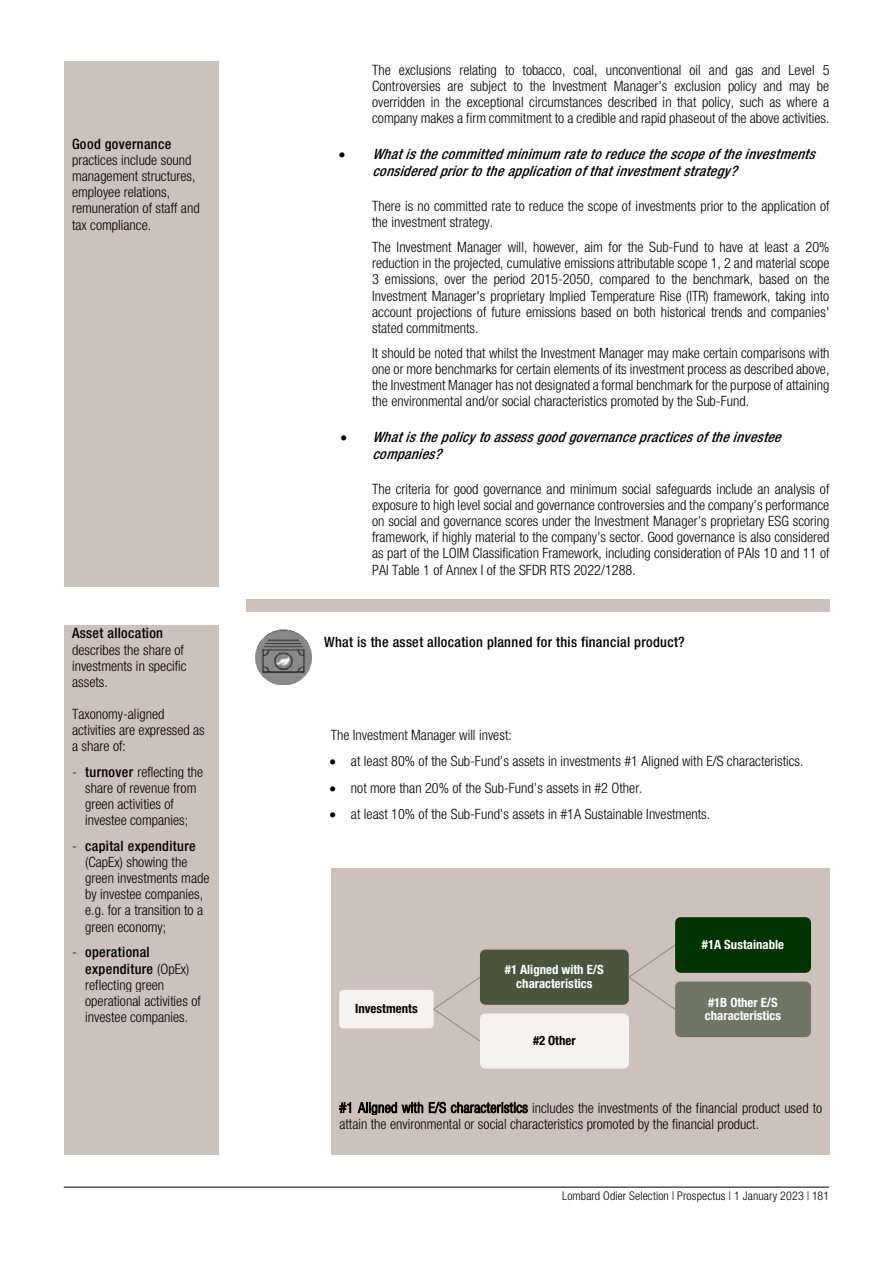
<style>
.page{position:relative;width:893px;height:1263px;background:#fff}
.page>*{position:absolute;margin:0;border:0;box-sizing:border-box;transform-origin:0 0}
.t1{font:300 condensed 14.25px/16.2px "Helvetica Neue LT Std";color:#000}
.t2{font:italic 500 condensed 14.25px/17.4px "Helvetica Neue LT Std";color:#000}
.t3{font:500 condensed 14.25px "Helvetica Neue LT Std";letter-spacing:.025em;color:#000}
.t4{font:700 condensed 12.75px/13.5px "Helvetica Neue LT Std";color:#fff;text-align:center}
.t5{font:700 condensed 12.75px "Helvetica Neue LT Std";color:#000}
.t6{font:300 condensed 12px "Helvetica Neue LT Std";letter-spacing:.01em;color:#000}
.s1{font-weight:500}
</style>
<div class="page">
<hr style="left:64px;top:1187px;width:765px;height:1px;background:#000">
<div style="left:64px;top:62px;width:154px;height:73px;background:#ccc2bb"></div>
<div style="left:64px;top:135px;width:154px;height:337px;background:#ccc2bb"></div>
<div style="left:64px;top:472px;width:154px;height:114px;background:#ccc2bb"></div>
<div style="left:246px;top:599px;width:583px;height:13px;background:#ccc2bb"></div>
<div style="left:64px;top:625px;width:154px;height:529px;background:#ccc2bb"></div>
<div style="left:331px;top:869px;width:499px;height:221px;background:#ccc2bb"></div>
<div style="left:331px;top:1090px;width:499px;height:64px;background:#ccc2bb"></div>
<img style="left:256px;top:629px;width:55px;height:56px">
<div style="left:339px;top:990px;width:95px;height:38px;background:#f5f3f1;border-radius:4px"></div>
<div style="left:480px;top:949px;width:149px;height:56px;background:#4a553d;border-radius:6px"></div>
<div style="left:675px;top:917px;width:136px;height:56px;background:#030;border-radius:6px"></div>
<svg style="left:628px;top:944px;width:48px;height:66px"></svg>
<div style="left:675px;top:981px;width:136px;height:56px;background:#717563;border-radius:6px"></div>
<svg style="left:433px;top:976px;width:48px;height:66px"></svg>
<div style="left:480px;top:1013px;width:149px;height:55px;background:#f5f3f1;border-radius:6px"></div>
<p class="t1" style="left:372px;top:62px;width:459px;text-align:justify">The exclusions relating to tobacco, coal, unconventional oil and gas and Level 5<br>Controversies are subject to the Investment Manager’s exclusion policy and may be overridden in the exceptional circumstances described in that policy, such as where a company makes a firm commitment to a credible and rapid phaseout of the above activities.</p>
<p class="t3" style="left:72px;top:135px;width:101px">Good governance</p>
<p class="t1" style="left:72px;top:152px;width:129px">practices include sound management structures, employee relations, remuneration of staff and tax compliance.</p>
<p class="t2" style="left:372px;top:145px;width:449px;text-indent:-33px">• Whatisthecommittedminimum ratetoreducethescopeoftheinvestments consideredpriortotheapplicationofthatinvestmentstrategy?</p>
<p class="t1" style="left:372px;top:198px;width:459px">There is no committed rate to reduce the scope of investments prior to the application of the investment strategy.</p>
<p class="t1" style="left:372px;top:239px;width:459px;text-align:justify">The Investment Manager will, however, aim for the Sub-Fund to have at least a 20% reduction in the projected, cumulative emissions attributable scope 1, 2 and material scope 3 emissions, over the period 2015-2050, compared to the benchmark, based on the Investment Manager's proprietary Implied Temperature Rise (ITR) framework, taking into account projections of future emissions based on both historical trends and companies' stated commitments.</p>
<p class="t1" style="left:372px;top:345px;width:459px;text-align:justify">It should be noted that whilst the Investment Manager may make certain comparisons with one or more benchmarks for certain elements of its investment process as described above, the Investment Manager has not designated a formal benchmark for the purpose of attaining the environmental and/or social characteristics promoted by the Sub-Fund.</p>
<p class="t2" style="left:372px;top:428px;width:415px;text-indent:-32px">• Whatisthepolicytoassessgoodgovernancepracticesoftheinvestee companies?</p>
<p class="t1" style="left:372px;top:481px;width:459px;text-align:justify">The criteria for good governance and minimum social safeguards include an analysis of exposure to high level social and governance controversies and the company’s performance on social and governance scores under the Investment Manager’s proprietary ESG scoring framework, if highly material to the company’s sector. Good governance is also considered as part of the LOIM Classification Framework, including consideration of PAIs 10 and 11 of PAI Table 1 of Annex I of the SFDR RTS 2022/1288.</p>
<p class="t3" style="left:72px;top:625px;width:93px">Asset allocation</p>
<p class="t1" style="left:72px;top:641px;width:116px">describes the share of investments in specific assets.</p>
<p class="t1" style="left:72px;top:706px;width:134px">Taxonomy-aligned activities are expressed as a share of:</p>
<p class="t1" style="left:85px;top:763px;width:120px;text-indent:-13px">- <span class="s1">turnover</span> reflecting the share of revenue from green activities of investee companies;</p>
<p class="t1" style="left:85px;top:837px;width:126px;text-indent:-13px">- <span class="s1">capital expenditure </span>(CapEx) showing the green investments made by investee companies, e.g. for a transition to a green economy;</p>
<p class="t1" style="left:85px;top:944px;width:117px;text-indent:-13px">- <span class="s1">operational expenditure</span> (OpEx) reflecting green operational activities of investee companies.</p>
<p class="t3" style="left:324px;top:634px;width:362px">What is the asset allocation planned for this financial product?</p>
<p class="t1" style="left:331px;top:727px;width:183px">The Investment Manager will invest:</p>
<p class="t1" style="left:329px;top:753px;width:476px">• at least 80% of the Sub-Fund’s assets in investments #1 Aligned with E/S characteristics.</p>
<p class="t1" style="left:329px;top:779px;width:315px">• not more than 20% of the Sub-Fund’s assets in #2 Other.</p>
<p class="t1" style="left:329px;top:806px;width:382px">• at least 10% of the Sub-Fund’s assets in #1A Sustainable Investments.</p>
<p class="t5" style="left:355px;top:1001px;width:64px">Investments</p>
<p class="t4" style="left:505px;top:963px;width:100px">#1 Aligned with E/S characteristics</p>
<p class="t5" style="left:533px;top:1033px;width:44px">#2 Other</p>
<p class="t4" style="left:702px;top:937px;width:84px">#1A Sustainable</p>
<p class="t4" style="left:705px;top:995px;width:78px;text-align:left">#1B Other E/S characteristics</p>
<p class="t1" style="left:339px;top:1099px;width:484px">#1 Aligned with E/S characteristics includes the investments of the financial product used to attain the environmental or social characteristics promoted by the financial product.</p>
<p class="t6" style="left:562px;top:1189px;width:269px">Lombard Odier Selection | Prospectus | 1 January 2023 | 181</p>
</div>
